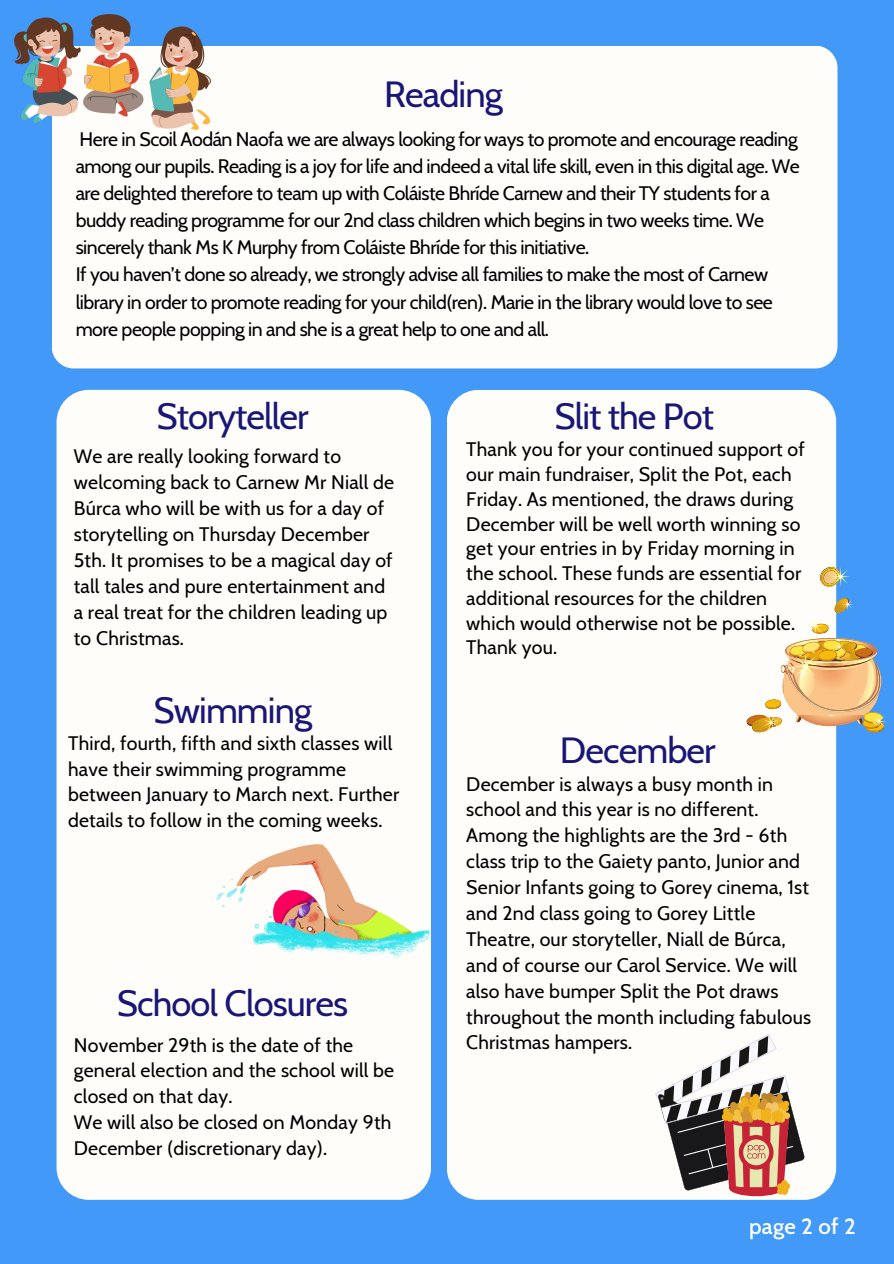
<style>
.page{position:relative;width:894px;height:1264px;background:#fff}
.page>*{position:absolute;margin:0;border:0;box-sizing:border-box;transform-origin:0 0}
.t1{font:36.3px "Cabin";letter-spacing:-.025em;color:#181775}
.t2{font:500 22.2px "Cabin";letter-spacing:.01em;color:#fff}
.t3{font:19.5px/25.8px "Cabin";letter-spacing:.01em;color:#000}
.t4{font:19.5px/27px "Cabin";letter-spacing:-.025em;color:#000}
</style>
<div class="page">
<div style="left:0;top:0;width:893px;height:1263px;background:#4399f7"></div>
<div style="left:52px;top:46px;width:785px;height:322px;background:#fffdfa;border-radius:22px"></div>
<div style="left:446px;top:390px;width:389px;height:809px;background:#fffdfa;border-radius:32px"></div>
<div style="left:56px;top:390px;width:375px;height:809px;background:#fffdfa;border-radius:32px"></div>
<img style="left:216px;top:844px;width:214px;height:114px">
<svg style="left:729px;top:1179px;width:54px;height:17px"></svg>
<svg style="left:655px;top:1034px;width:149px;height:161px"></svg>
<svg style="left:820px;top:566px;width:30px;height:21px"></svg>
<svg style="left:746px;top:597px;width:140px;height:135px"></svg>
<img style="left:15px;top:14px;width:196px;height:115px">
<h1 class="t1" style="left:384px;top:72px;width:120px">Reading</h1>
<p class="t4" style="left:76px;top:126px;width:725px">Here in Scoil Aodán Naofa we are always looking for ways to promote and encourage reading among our pupils. Reading is a joy for life and indeed a vital life skill, even in this digital age. We are delighted therefore to team up with Coláiste Bhríde Carnew and their TY students for a buddy reading programme for our 2nd class children which begins in two weeks time. We sincerely thank Ms K Murphy from Coláiste Bhríde for this initiative.</p>
<p class="t4" style="left:76px;top:261px;width:698px">If you haven’t done so already, we strongly advise all families to make the most of Carnew library in order to promote reading for your child(ren). Marie in the library would love to see more people popping in and she is a great help to one and all.</p>
<h1 class="t1" style="left:156px;top:394px;width:154px">Storyteller</h1>
<p class="t3" style="left:74px;top:443px;width:322px">We are really looking forward to welcoming back to Carnew Mr Niall de Búrca who will be with us for a day of storytelling on Thursday December 5th. It promises to be a magical day of tall tales and pure entertainment and a real treat for the children leading up to Christmas.</p>
<p class="t1" style="left:153px;top:688px;width:160px">Swimming</p>
<p class="t3" style="left:68px;top:729px;width:332px">Third, fourth, fifth and sixth classes will have their swimming programme between January to March next. Further details to follow in the coming weeks.</p>
<h1 class="t1" style="left:117px;top:980px;width:233px">School Closures</h1>
<p class="t3" style="left:74px;top:1031px;width:322px">November 29th is the date of the general election and the school will be closed on that day.</p>
<p class="t3" style="left:74px;top:1109px;width:319px">We will also be closed on Monday 9th<br>December (discretionary day).</p>
<p class="t1" style="left:554px;top:394px;width:161px">Slit the Pot</p>
<p class="t3" style="left:466px;top:437px;width:340px;line-height:24.8px">Thank you for your continued support of our main fundraiser, Split the Pot, each Friday. As mentioned, the draws during December will be well worth winning so get your entries in by Friday morning in the school. These funds are essential for additional resources for the children which would otherwise not be possible.<br>Thank you.</p>
<p class="t1" style="left:560px;top:728px;width:157px">December</p>
<h1 class="t3" style="left:466px;top:770px;width:346px">December is always a busy month in school and this year is no different.<br>Among the highlights are the 3rd - 6th class trip to the Gaiety panto, Junior and Senior Infants going to Gorey cinema, 1st and 2nd class going to Gorey Little Theatre, our storyteller, Niall de Búrca, and of course our Carol Service. We will also have bumper Split the Pot draws throughout the month including fabulous Christmas hampers.</h1>
<h1 class="t2" style="left:749px;top:1212px;width:108px">page 2 of 2</h1>
</div>
